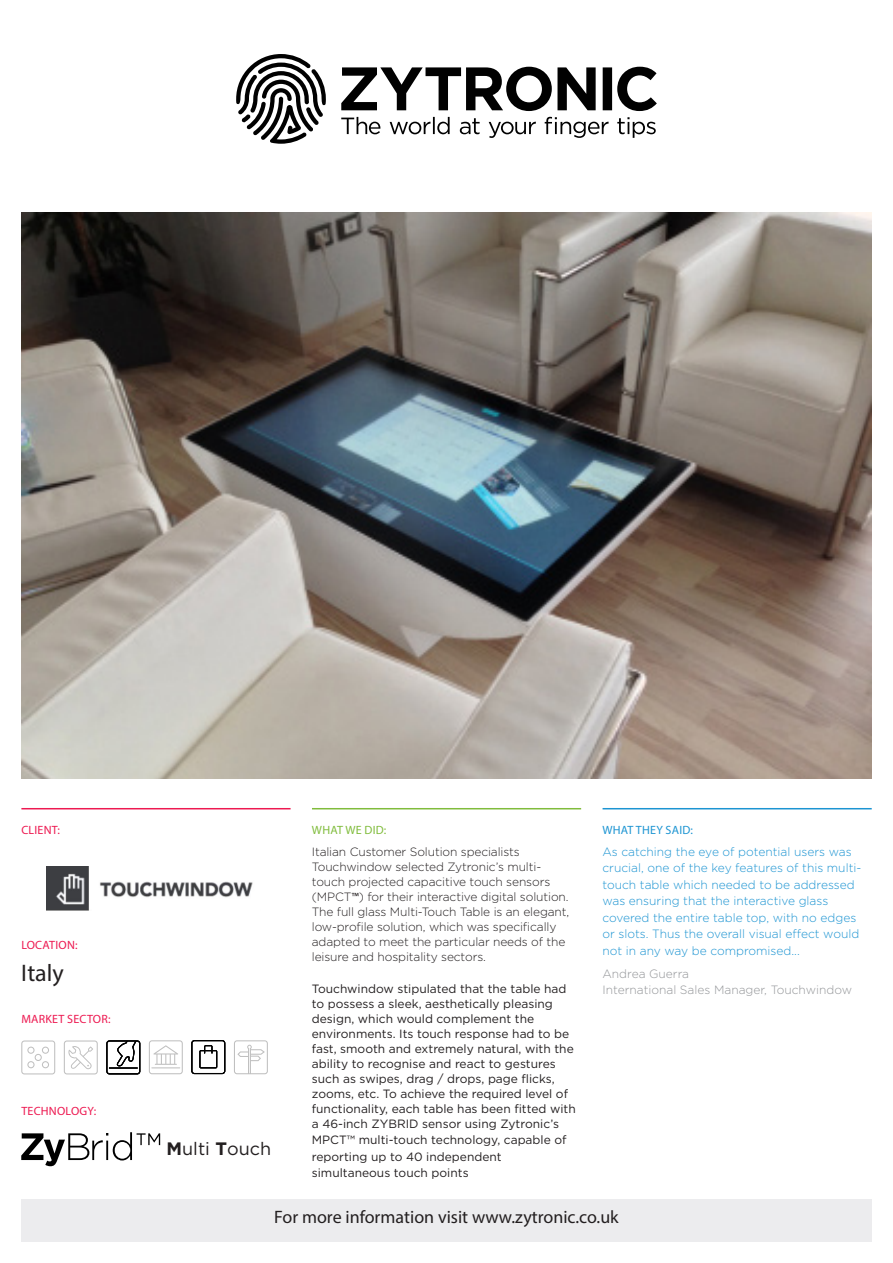
<style>
.page{position:relative;width:893px;height:1263px;background:#fff}
.page>*{position:absolute;margin:0;border:0;box-sizing:border-box;transform-origin:0 0}
.t1{font:24px "Myriad Pro";color:#231f20}
.t2{font:18px "Myriad Pro";color:#231f20}
.t3{font:18px "Gotham";color:#231f20}
.t4{font:12px/15px "Gotham";color:#231f20}
.t5{font:300 12px/15px "Gotham";letter-spacing:-.01em;color:#231f20}
.t6{font:300 12px/16.5px "Gotham";color:#1c94d2}
.t7{font:300 12px "Gotham";color:#939598}
.t8{font:12px "Myriad Pro";letter-spacing:.02em;color:#ed1951}
.t9{font:12px "Myriad Pro";letter-spacing:.02em;color:#1c94d2}
.t10{font:12px "Myriad Pro";letter-spacing:.02em;color:#80bc3c}
.s1{font-weight:700}
.s2{font-family:"Myriad Pro";font-weight:400}
</style>
<div class="page">
<svg style="left:236px;top:54px;width:421px;height:90px"></svg>
<hr style="left:21px;top:808px;width:270px;height:1px;background:#ed1951">
<hr style="left:312px;top:808px;width:269px;height:1px;background:#80bc3c">
<hr style="left:603px;top:808px;width:269px;height:1px;background:#1c94d2">
<div style="left:21px;top:1199px;width:851px;height:43px;background:#ececee"></div>
<svg style="left:21px;top:1040px;width:34px;height:34px"></svg>
<svg style="left:149px;top:1040px;width:34px;height:34px"></svg>
<svg style="left:234px;top:1040px;width:34px;height:34px"></svg>
<img style="left:47px;top:867px;width:206px;height:43px">
<svg style="left:64px;top:1040px;width:34px;height:34px"></svg>
<svg style="left:21px;top:1132px;width:139px;height:34px"></svg>
<img style="left:21px;top:213px;width:851px;height:566px">
<svg style="left:106px;top:1040px;width:34px;height:34px"></svg>
<svg style="left:191px;top:1040px;width:34px;height:34px"></svg>
<p class="t8" style="left:21px;top:822px;width:40px">CLIENT:</p>
<p class="t8" style="left:21px;top:937px;width:58px">LOCATION:</p>
<p class="t1" style="left:21px;top:958px;width:44px">Italy</p>
<p class="t8" style="left:21px;top:1012px;width:91px">MARKET SECTOR:</p>
<p class="t8" style="left:21px;top:1103px;width:76px">TECHNOLOGY:</p>
<p class="t3" style="left:167px;top:1137px;width:106px"><span class="s1">M</span>ulti <span class="s1">T</span>ouch</p>
<p class="t10" style="left:312px;top:822px;width:76px">WHAT WE DID:</p>
<p class="t9" style="left:602px;top:822px;width:92px">WHAT THEY SAID:</p>
<p class="t5" style="left:312px;top:844px;width:259px">Italian Customer Solution specialists Touchwindow selected Zytronic’s multi&shy;touch projected capacitive touch sensors (MPCT<span class="s2">™</span>) for their interactive digital solution.<br>The full glass Multi-Touch Table is an elegant, low-profile solution, which was specifically adapted to meet the particular needs of the leisure and hospitality sectors.</p>
<p class="t4" style="left:312px;top:981px;width:265px">Touchwindow stipulated that the table had to possess a sleek, aesthetically pleasing design, which would complement the environments. Its touch response had to be fast, smooth and extremely natural, with the ability to recognise and react to gestures such as swipes, drag / drops, page flicks, zooms, etc. To achieve the required level of functionality, each table has been fitted with a 46-inch ZYBRID sensor using Zytronic’s</p>
<p class="t4" style="left:312px;top:1131px;width:256px;line-height:16.5px">MPCT™ multi-touch technology, capable of reporting up to 40 independent simultaneous touch points</p>
<p class="t6" style="left:602px;top:843px;width:260px">As catching the eye of potential users was crucial, one of the key features of this multi&shy;touch table which needed to be addressed was ensuring that the interactive glass covered the entire table top, with no edges or slots. Thus the overall visual effect would not in any way be compromised...</p>
<p class="t7" style="left:602px;top:966px;width:88px">Andrea Guerra</p>
<p class="t7" style="left:602px;top:982px;width:251px">International Sales Manager, Touchwindow</p>
<p class="t2" style="left:274px;top:1206px;width:346px">For more information visit www.zytronic.co.uk</p>
</div>
